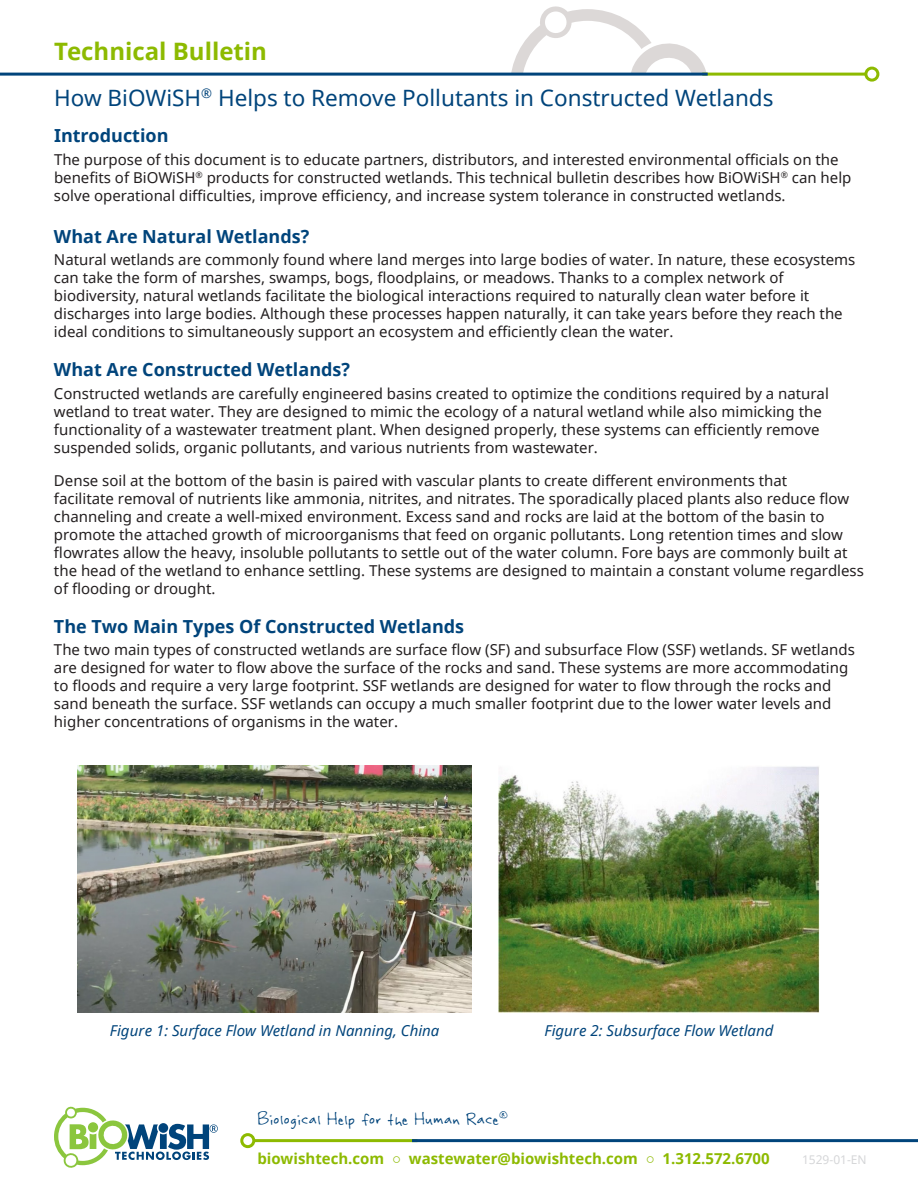
<style>
.page{position:relative;width:918px;height:1188px;background:#fff}
.page>*{position:absolute;margin:0;border:0;box-sizing:border-box;transform-origin:0 0}
.t1{font:700 24px "Noto Sans";color:#8dba00}
.t2{font:22.5px "Noto Sans";color:#00447b}
.t3{font:19.5px "Rabiohead";letter-spacing:.02em;color:#00447b}
.Paragraph_Heading{font:700 18px "Noto Sans";color:#00447b}
.t4{font:15px/18px "Noto Sans";color:#231f20}
.t5{font:italic 15px "Noto Sans";color:#00447b}
.t6{font:700 15px "Noto Sans";color:#8dba00}
.t7{font:12px "Noto Sans";color:#d5d6d8}
</style>
<div class="page">
<svg style="left:510px;top:6px;width:198px;height:67px"></svg>
<hr style="left:254px;top:1139px;width:163px;height:3px;background:#8dba00">
<div style="left:240px;top:1133px;width:15px;height:15px;border:3px solid #8dba00;border-radius:50%"></div>
<hr style="left:412px;top:1139px;width:506px;height:3px;background:#00447b">
<hr style="left:702px;top:73px;width:164px;height:3px;background:#8dba00">
<div style="left:864px;top:67px;width:15px;height:15px;border:3px solid #8dba00;border-radius:50%"></div>
<hr style="left:0;top:73px;width:708px;height:3px;background:#00447b">
<svg style="left:54px;top:1107px;width:164px;height:61px"></svg>
<img style="left:77px;top:766px;width:395px;height:246px">
<img style="left:499px;top:766px;width:320px;height:246px">
<p class="t1" style="left:54px;top:34px;width:215px">Technical Bulletin</p>
<p class="t2" style="left:54px;top:82px;width:721px">How BiOWiSH<sup>®</sup> Helps to Remove Pollutants in Constructed Wetlands</p>
<p class="Paragraph_Heading" style="left:54px;top:123px;width:116px">Introduction</p>
<p class="t4" style="left:54px;top:150px;width:799px">The purpose of this document is to educate partners, distributors, and interested environmental officials on the benefits of BiOWiSH<sup>®</sup> products for constructed wetlands. This technical bulletin describes how BiOWiSH<sup>®</sup> can help solve operational difficulties, improve efficiency, and increase system tolerance in constructed wetlands.</p>
<p class="Paragraph_Heading" style="left:54px;top:223px;width:257px">What Are Natural Wetlands?</p>
<p class="t4" style="left:54px;top:250px;width:803px">Natural wetlands are commonly found where land merges into large bodies of water. In nature, these ecosystems can take the form of marshes, swamps, bogs, floodplains, or meadows. Thanks to a complex network of biodiversity, natural wetlands facilitate the biological interactions required to naturally clean water before it discharges into large bodies. Although these processes happen naturally, it can take years before they reach the ideal conditions to simultaneously support an ecosystem and efficiently clean the water.</p>
<p class="Paragraph_Heading" style="left:54px;top:357px;width:298px">What Are Constructed Wetlands?</p>
<p class="t4" style="left:54px;top:384px;width:776px">Constructed wetlands are carefully engineered basins created to optimize the conditions required by a natural wetland to treat water. They are designed to mimic the ecology of a natural wetland while also mimicking the functionality of a wastewater treatment plant. When designed properly, these systems can efficiently remove suspended solids, organic pollutants, and various nutrients from wastewater.</p>
<p class="t4" style="left:54px;top:471px;width:811px">Dense soil at the bottom of the basin is paired with vascular plants to create different environments that<br>facilitate removal of nutrients like ammonia, nitrites, and nitrates. The sporadically placed plants also reduce flow channeling and create a well-mixed environment. Excess sand and rocks are laid at the bottom of the basin to promote the attached growth of microorganisms that feed on organic pollutants. Long retention times and slow flowrates allow the heavy, insoluble pollutants to settle out of the water column. Fore bays are commonly built at the head of the wetland to enhance settling. These systems are designed to maintain a constant volume regardless of flooding or drought.</p>
<p class="Paragraph_Heading" style="left:54px;top:613px;width:412px">The Two Main Types Of Constructed Wetlands</p>
<p class="t4" style="left:54px;top:640px;width:802px">The two main types of constructed wetlands are surface flow (SF) and subsurface Flow (SSF) wetlands. SF wetlands are designed for water to flow above the surface of the rocks and sand. These systems are more accommodating to floods and require a very large footprint. SSF wetlands are designed for water to flow through the rocks and sand beneath the surface. SSF wetlands can occupy a much smaller footprint due to the lower water levels and higher concentrations of organisms in the water.</p>
<p class="t5" style="left:110px;top:1020px;width:331px">Figure 1: Surface Flow Wetland in Nanning, China</p>
<p class="t5" style="left:545px;top:1020px;width:230px">Figure 2: Subsurface Flow Wetland</p>
<p class="t3" style="left:257px;top:1107px;width:252px">Biological Help for the Human Race<sup>®</sup></p>
<p class="t6" style="left:257px;top:1148px;width:514px">biowishtech.com ○ wastewater@biowishtech.com ○ 1.312.572.6700</p>
<p class="t7" style="left:802px;top:1152px;width:66px">1529-01-EN</p>
</div>
